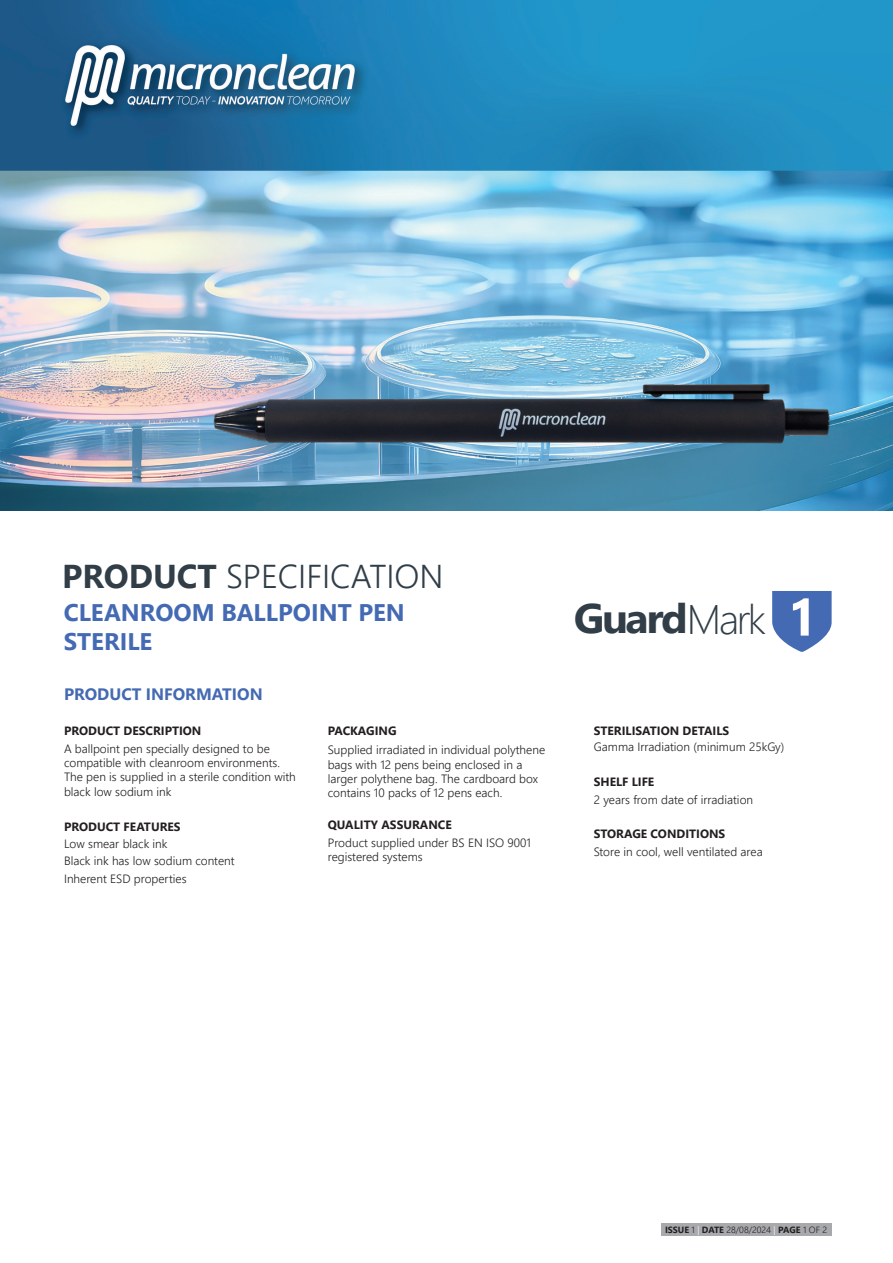
<style>
.page{position:relative;width:893px;height:1263px;background:#fff}
.page>*{position:absolute;margin:0;border:0;box-sizing:border-box;transform-origin:0 0}
.t1{font:700 41.25px "Segoe UI";letter-spacing:-.06em;color:#313e48;scale:1.05 1}
.t2{font:300 33px "Segoe UI";color:#313e48}
.t3{font:700 24px/28.8px "Segoe UI";color:#446ab3}
.t4{font:700 16.5px "Segoe UI";color:#446ab3}
.t5{font:300 12px/14.4px "Segoe UI";color:#231f20}
.t6{font:700 12px "Segoe UI";color:#231f20}
.t7{font:300 9px "Segoe UI";letter-spacing:-.005em;color:#231f20}
.s1{font-weight:700}
.s2{font-weight:300}
.s3{font-size:52.05px;color:#fff}
.s4{color:#fff}
</style>
<div class="page">
<img style="left:0;top:171px;width:893px;height:339px">
<img style="left:0;top:0;width:893px;height:171px">
<div style="left:661px;top:1223px;width:170px;height:13px;background:#a8a9ad"></div>
<img style="left:211px;top:295px;width:677px;height:193px">
<svg style="left:772px;top:591px;width:60px;height:61px"></svg>
<img style="left:198px;top:369px;width:647px;height:89px">
<h2 class="t2" style="left:62px;top:545px;width:383px"><span class="s1">PRODUCT</span> SPECIFICATION</h2>
<h3 class="t3" style="left:64px;top:596px;width:343px">CLEANROOM BALLPOINT PEN<br>STERILE</h3>
<h1 class="t1" style="left:574px;top:579px;width:234px">Guard<span class="s2">Mark</span> <span class="s3">1</span></h1>
<h3 class="t4" style="left:64px;top:679px;width:200px">PRODUCT INFORMATION</h3>
<p class="t6" style="left:64px;top:720px;width:139px">PRODUCT DESCRIPTION</p>
<p class="t5" style="left:64px;top:740px;width:233px">A ballpoint pen specially designed to be compatible with cleanroom environments.<br>The pen is supplied in a sterile condition with black low sodium ink</p>
<p class="t6" style="left:64px;top:815px;width:118px">PRODUCT FEATURES</p>
<p class="t5" style="left:64px;top:834px;width:172px;line-height:17.4px">Low smear black ink<br>Black ink has low sodium content<br>Inherent ESD properties</p>
<p class="t6" style="left:328px;top:720px;width:70px">PACKAGING</p>
<p class="t5" style="left:328px;top:741px;width:219px">Supplied irradiated in individual polythene bags with 12 pens being enclosed in a larger polythene bag. The cardboard box contains 10 packs of 12 pens each.</p>
<p class="t6" style="left:328px;top:814px;width:125px">QUALITY ASSURANCE</p>
<p class="t5" style="left:328px;top:834px;width:205px">Product supplied under BS EN ISO 9001 registered systems</p>
<p class="t6" style="left:594px;top:720px;width:137px">STERILISATION DETAILS</p>
<p class="t5" style="left:594px;top:739px;width:192px">Gamma Irradiation (minimum 25kGy)</p>
<p class="t6" style="left:594px;top:770px;width:62px">SHELF LIFE</p>
<p class="t5" style="left:594px;top:791px;width:161px">2 years from date of irradiation</p>
<p class="t6" style="left:594px;top:823px;width:133px">STORAGE CONDITIONS</p>
<p class="t5" style="left:594px;top:843px;width:170px">Store in cool, well ventilated area</p>
<p class="t7" style="left:665px;top:1221px;width:164px"><span class="s1">ISSUE</span> 1 <span class="s4">|</span> <span class="s1">DATE</span> 28/08/2024 <span class="s4">|</span> <span class="s1">PAGE</span> 1 OF 2</p>
</div>
